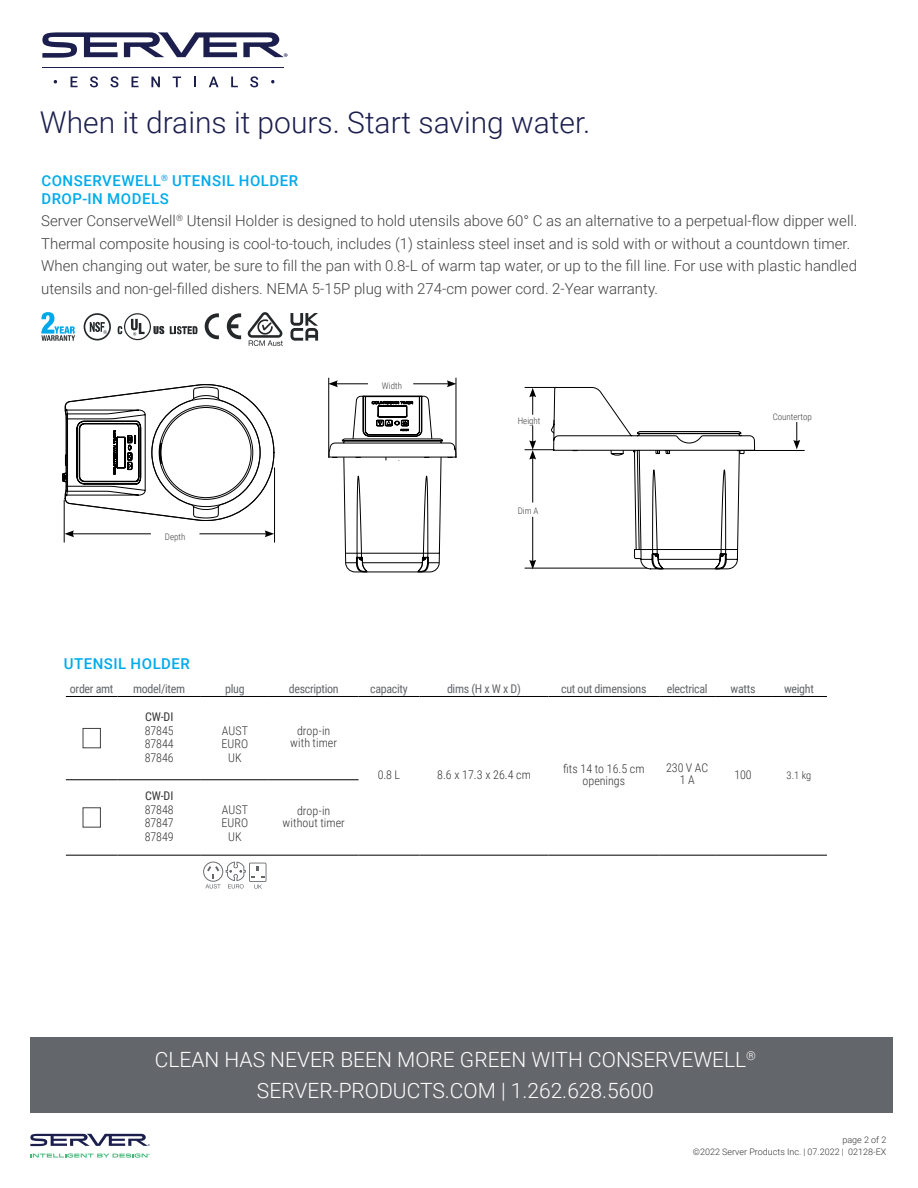
<style>
.page{position:relative;width:918px;height:1188px;background:#fff}
.page>*{position:absolute;margin:0;border:0;box-sizing:border-box;transform-origin:0 0}
.t1{font:300 30px "Roboto";color:#1c1f4e}
.t2{font:300 21px/30.3px "Roboto";color:#fff;text-align:center}
.t3{font:300 15px/22.5px "Roboto";color:#414042}
.t4{font:500 15px/18px "Roboto";letter-spacing:.035em;color:#00abeb}
.t5{font:300 12px/13.5px "Roboto Condensed";color:#333334;text-align:center}
.t6{font:12px "Roboto Condensed";letter-spacing:-.025em;color:#63666a}
.t7{font:12px "Roboto Condensed";letter-spacing:-.01em;color:#333334}
.t8{font:300 10.5px "Roboto Condensed";color:#333334}
.t9{font:300 9px/12px "Roboto";color:#333334;text-align:right}
.t10{font:300 9px "Roboto Condensed";color:#414042}
</style>
<div class="page">
<hr style="left:43px;top:67px;width:241px;height:1px;background:#1c1f4e">
<svg style="left:71px;top:77px;width:7px;height:10px"></svg>
<svg style="left:90px;top:76px;width:8px;height:11px"></svg>
<svg style="left:110px;top:76px;width:8px;height:11px"></svg>
<svg style="left:132px;top:77px;width:7px;height:10px"></svg>
<svg style="left:151px;top:77px;width:9px;height:10px"></svg>
<svg style="left:173px;top:77px;width:8px;height:10px"></svg>
<svg style="left:194px;top:77px;width:2px;height:10px"></svg>
<svg style="left:209px;top:77px;width:10px;height:10px"></svg>
<svg style="left:231px;top:77px;width:7px;height:10px"></svg>
<svg style="left:250px;top:76px;width:8px;height:11px"></svg>
<svg style="left:43px;top:32px;width:244px;height:26px"></svg>
<svg style="left:30px;top:1134px;width:120px;height:12px"></svg>
<svg style="left:30px;top:1153px;width:120px;height:5px"></svg>
<div style="left:30px;top:1037px;width:863px;height:76px;background:#63666a"></div>
<hr style="left:328px;top:378px;width:1px;height:80px;background:#000">
<hr style="left:335px;top:383px;width:33px;height:1px;background:#000">
<svg style="left:328px;top:380px;width:10px;height:7px"></svg>
<hr style="left:413px;top:383px;width:36px;height:1px;background:#000">
<svg style="left:447px;top:380px;width:9px;height:7px"></svg>
<hr style="left:456px;top:378px;width:1px;height:80px;background:#000">
<svg style="left:328px;top:396px;width:129px;height:177px"></svg>
<hr style="left:64px;top:500px;width:1px;height:43px;background:#000">
<hr style="left:199px;top:533px;width:68px;height:1px;background:#000">
<svg style="left:265px;top:530px;width:9px;height:7px"></svg>
<hr style="left:72px;top:533px;width:79px;height:1px;background:#000">
<svg style="left:65px;top:530px;width:9px;height:7px"></svg>
<hr style="left:274px;top:467px;width:1px;height:76px;background:#000">
<svg style="left:62px;top:384px;width:213px;height:139px"></svg>
<hr style="left:525px;top:387px;width:30px;height:1px;background:#000">
<svg style="left:529px;top:388px;width:7px;height:27px"></svg>
<hr style="left:525px;top:568px;width:122px;height:1px;background:#000">
<svg style="left:551px;top:387px;width:204px;height:183px"></svg>
<hr style="left:525px;top:449px;width:30px;height:1px;background:#000">
<hr style="left:532px;top:457px;width:1px;height:46px;background:#000">
<svg style="left:529px;top:425px;width:7px;height:35px"></svg>
<hr style="left:532px;top:517px;width:1px;height:45px;background:#000">
<svg style="left:529px;top:560px;width:7px;height:9px"></svg>
<hr style="left:741px;top:450px;width:64px;height:1px;background:#000">
<svg style="left:793px;top:422px;width:7px;height:27px"></svg>
<hr style="left:66px;top:696px;width:52px;height:1px;background:#000">
<hr style="left:118px;top:696px;width:83px;height:1px;background:#000">
<hr style="left:66px;top:780px;width:52px;height:1px;background:#000">
<hr style="left:118px;top:780px;width:83px;height:1px;background:#000">
<hr style="left:66px;top:855px;width:52px;height:1px;background:#000">
<hr style="left:118px;top:855px;width:83px;height:1px;background:#000">
<hr style="left:201px;top:696px;width:68px;height:1px;background:#000">
<hr style="left:269px;top:696px;width:90px;height:1px;background:#000">
<hr style="left:359px;top:696px;width:60px;height:1px;background:#000">
<hr style="left:419px;top:696px;width:130px;height:1px;background:#000">
<hr style="left:549px;top:696px;width:110px;height:1px;background:#000">
<hr style="left:659px;top:696px;width:56px;height:1px;background:#000">
<hr style="left:715px;top:696px;width:56px;height:1px;background:#000">
<hr style="left:771px;top:696px;width:56px;height:1px;background:#000">
<hr style="left:201px;top:780px;width:68px;height:1px;background:#000">
<hr style="left:269px;top:780px;width:90px;height:1px;background:#000">
<hr style="left:201px;top:855px;width:68px;height:1px;background:#000">
<hr style="left:269px;top:855px;width:90px;height:1px;background:#000">
<hr style="left:359px;top:855px;width:60px;height:1px;background:#000">
<hr style="left:419px;top:855px;width:130px;height:1px;background:#000">
<hr style="left:549px;top:855px;width:110px;height:1px;background:#000">
<hr style="left:659px;top:855px;width:56px;height:1px;background:#000">
<hr style="left:715px;top:855px;width:56px;height:1px;background:#000">
<hr style="left:771px;top:855px;width:56px;height:1px;background:#000">
<div style="left:83px;top:728px;width:18px;height:20px;border:1px solid #414042"></div>
<div style="left:83px;top:808px;width:18px;height:19px;border:1px solid #414042"></div>
<svg style="left:41px;top:312px;width:34px;height:29px"></svg>
<svg style="left:170px;top:326px;width:28px;height:8px"></svg>
<svg style="left:118px;top:313px;width:46px;height:27px"></svg>
<svg style="left:84px;top:313px;width:27px;height:27px"></svg>
<svg style="left:205px;top:313px;width:14px;height:26px"></svg>
<svg style="left:227px;top:313px;width:14px;height:26px"></svg>
<svg style="left:290px;top:313px;width:28px;height:28px"></svg>
<svg style="left:248px;top:312px;width:35px;height:34px"></svg>
<svg style="left:203px;top:862px;width:63px;height:27px"></svg>
<h1 class="t1" style="left:40px;top:102px;width:552px">When it drains it pours. Start saving water.</h1>
<p class="t4" style="left:41px;top:171px;width:258px">CONSERVEWELL<sup>®</sup> UTENSIL HOLDER<br>DROP-IN MODELS</p>
<p class="t3" style="left:41px;top:209px;width:818px">Server ConserveWell<sup>®</sup> Utensil Holder is designed to hold utensils above 60° C as an alternative to a perpetual-flow dipper well.<br>Thermal composite housing is cool-to-touch, includes (1) stainless steel inset and is sold with or without a countdown timer.<br>When changing out water, be sure to fill the pan with 0.8-L of warm tap water, or up to the fill line. For use with plastic handled utensils and non-gel-filled dishers. NEMA 5-15P plug with 274-cm power cord. 2-Year warranty.</p>
<p class="t10" style="left:165px;top:530px;width:22px">Depth</p>
<p class="t4" style="left:64px;top:654px;width:128px">UTENSIL HOLDER</p>
<p class="t10" style="left:382px;top:379px;width:22px">Width</p>
<p class="t10" style="left:518px;top:415px;width:24px">Height</p>
<p class="t10" style="left:518px;top:504px;width:22px">Dim A</p>
<p class="t10" style="left:773px;top:411px;width:41px">Countertop</p>
<p class="t6" style="left:70px;top:680px;width:45px">order amt</p>
<p class="t6" style="left:133px;top:680px;width:54px">model/item</p>
<p class="t6" style="left:225px;top:680px;width:21px">plug</p>
<p class="t6" style="left:289px;top:680px;width:52px">description</p>
<p class="t6" style="left:370px;top:680px;width:39px">capacity</p>
<p class="t6" style="left:447px;top:680px;width:75px">dims (H x W x D)</p>
<p class="t6" style="left:561px;top:680px;width:87px">cut out dimensions</p>
<p class="t6" style="left:667px;top:680px;width:42px">electrical</p>
<p class="t6" style="left:731px;top:680px;width:26px">watts</p>
<p class="t6" style="left:784px;top:680px;width:31px">weight</p>
<p class="t7" style="left:145px;top:708px;width:30px">CW-DI</p>
<p class="t5" style="left:145px;top:723px;width:30px;text-align:justify">87845<br>87844<br>87846</p>
<p class="t5" style="left:221px;top:723px;width:28px">AUST<br>EURO<br>UK</p>
<p class="t5" style="left:290px;top:725px;width:48px;line-height:12px">drop-in with timer</p>
<p class="t5" style="left:378px;top:768px;width:24px">0.8 L</p>
<p class="t5" style="left:437px;top:768px;width:95px">8.6 x 17.3 x 26.4 cm</p>
<p class="t5" style="left:563px;top:762px;width:83px;line-height:12px">fits 14 to 16.5 cm openings</p>
<p class="t5" style="left:666px;top:762px;width:43px;line-height:12px">230 V AC<br>1 A</p>
<p class="t5" style="left:734px;top:768px;width:19px">100</p>
<p class="t8" style="left:787px;top:768px;width:26px">3.1 kg</p>
<p class="t7" style="left:145px;top:788px;width:30px">CW-DI</p>
<p class="t5" style="left:145px;top:802px;width:30px;text-align:justify">87848<br>87847<br>87849</p>
<p class="t5" style="left:221px;top:802px;width:28px">AUST<br>EURO<br>UK</p>
<p class="t5" style="left:283px;top:804px;width:64px;line-height:12px">drop-in without timer</p>
<h2 class="t2" style="left:155px;top:1044px;width:603px">CLEAN HAS NEVER BEEN MORE GREEN WITH CONSERVEWELL<sup>®<br></sup>SERVER-PRODUCTS.COM | 1.262.628.5600</h2>
<p class="t9" style="left:693px;top:1133px;width:195px">page 2 of 2<br>©2022 Server Products Inc. | 07.2022 | 02128-EX</p>
</div>
